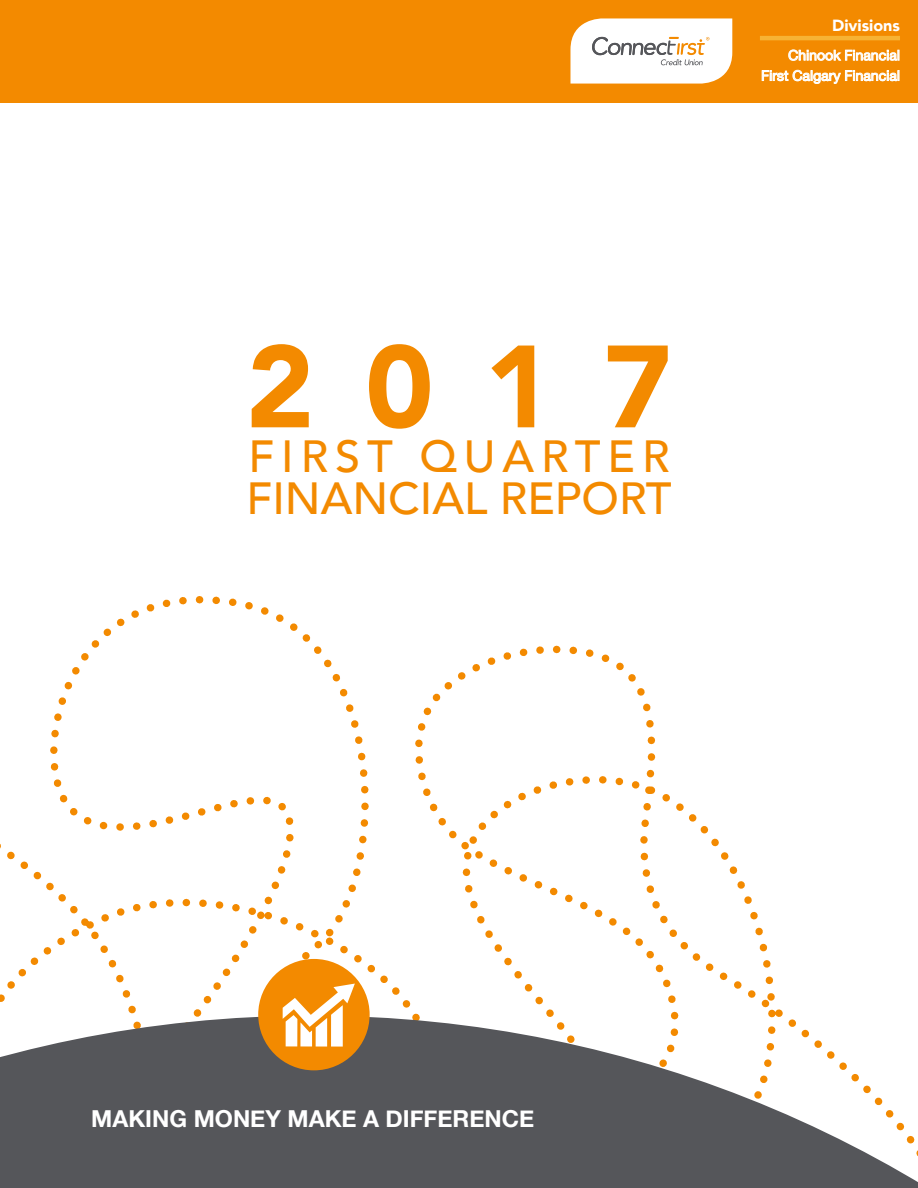
<style>
.page{position:relative;width:918px;height:1188px;background:#fff}
.page>*{position:absolute;margin:0;border:0;box-sizing:border-box;transform-origin:0 0}
.t1{font:900 115.5px "Avenir";color:#f38a00}
.t2{font:500 45px/42px "Avenir";color:#f38a00}
.t3{font:700 23.4px "Helvetica Neue";color:#fff}
.t4{font:900 16.2px "Avenir";color:#fff}
.t5{font:14.1px/20.2px "Helvetica Neue";color:#fff;text-align:right}
</style>
<div class="page">
<div style="left:0;top:0;width:918px;height:102px;background:#f38a00"></div>
<svg style="left:0;top:596px;width:783px;height:420px"></svg>
<svg style="left:0;top:1016px;width:918px;height:172px;fill:#55565a"></svg>
<div style="left:258px;top:959px;width:112px;height:111px;background:#f38a00;border-radius:50%"></div>
<hr style="left:760px;top:36px;width:140px;height:4px;background:#f7b334">
<svg style="left:788px;top:49px;width:111px;height:12px"></svg>
<svg style="left:761px;top:69px;width:138px;height:15px"></svg>
<svg style="left:570px;top:18px;width:162px;height:66px;background:#f4ede3"></svg>
<svg style="left:283px;top:984px;width:72px;height:63px"></svg>
<p class="t4" style="left:832px;top:11px;width:69px">Divisions</p>
<p class="t5" style="left:761px;top:46px;width:140px">Chinook Financial<br>First Calgary Financial</p>
<h1 class="t1" style="left:246px;top:288px;width:427px">2017</h1>
<h2 class="t2" style="left:247px;top:433px;width:427px">FIRST QUARTER<br>FINANCIAL REPORT</h2>
<h3 class="t3" style="left:91px;top:1101px;width:445px">MAKING MONEY MAKE A DIFFERENCE</h3>
</div>
